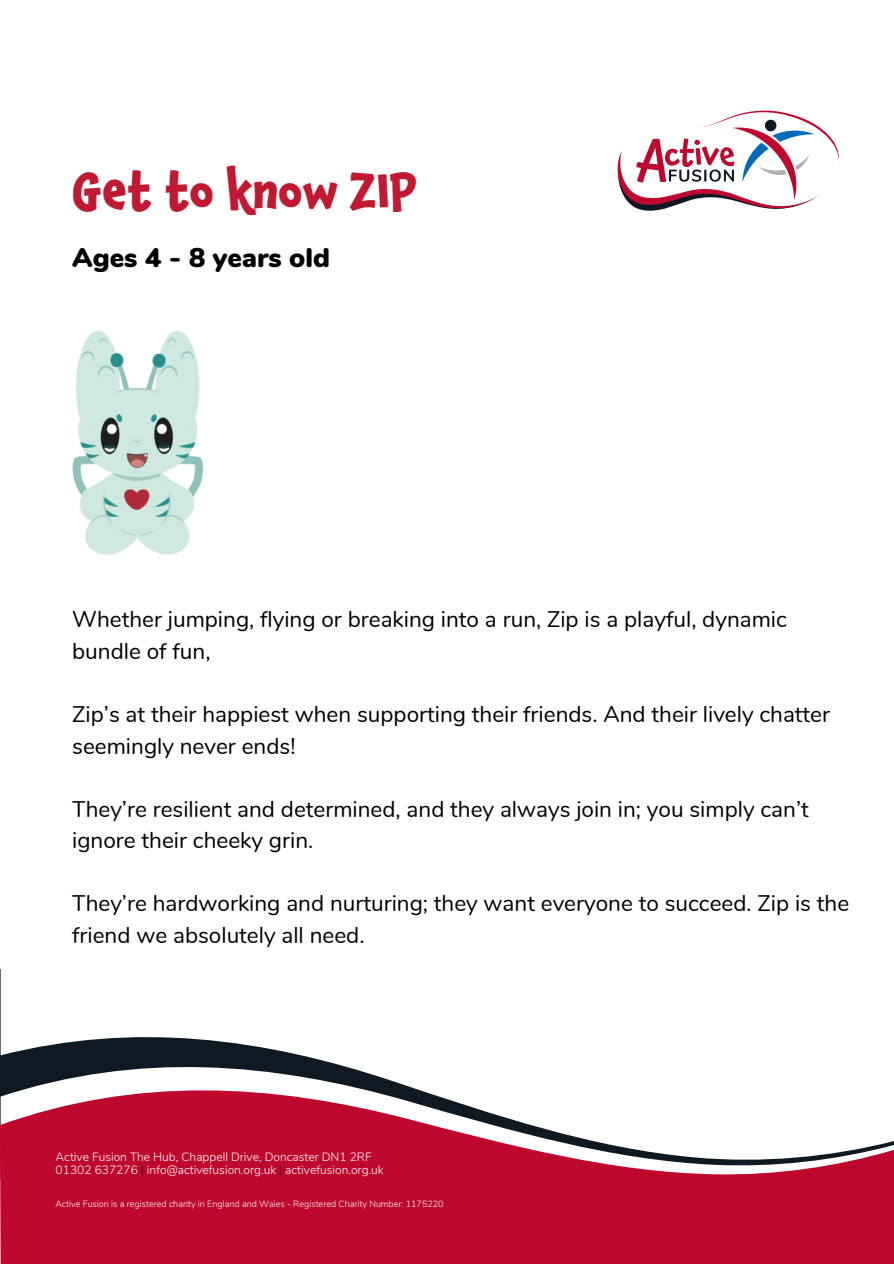
<style>
.page{position:relative;width:894px;height:1264px;background:#fff}
.page>*{position:absolute;margin:0;border:0;box-sizing:border-box;transform-origin:0 0}
.t1{font:700 47.25px "Chaloops W00";color:#c21933}
.t2{font:900 27px "Nunito";color:#000}
.t3{font:22.5px/31.5px "Nunito";color:#000}
.t4{font:300 12px/13.5px "Nunito";color:#fff}
.t5{font:300 9px "Nunito";color:#fff}
.s1{color:#0e1924}
</style>
<div class="page">
<div style="left:0;top:1076px;width:893px;height:187px;background:#bf082e"></div>
<svg style="left:1px;top:1037px;width:892px;height:126px"></svg>
<svg style="left:617px;top:110px;width:223px;height:101px"></svg>
<img style="left:72px;top:331px;width:132px;height:224px">
<h1 class="t1" style="left:72px;top:151px;width:347px">Get to know ZIP</h1>
<p class="t2" style="left:72px;top:240px;width:259px">Ages 4 - 8 years old</p>
<p class="t3" style="left:72px;top:604px;width:716px">Whether jumping, flying or breaking into a run, Zip is a playful, dynamic bundle of fun,</p>
<p class="t3" style="left:72px;top:699px;width:759px">Zip’s at their happiest when supporting their friends. And their lively chatter seemingly never ends!</p>
<p class="t3" style="left:72px;top:793px;width:738px">They’re resilient and determined, and they always join in; you simply can’t ignore their cheeky grin.</p>
<p class="t3" style="left:72px;top:888px;width:778px">They’re hardworking and nurturing; they want everyone to succeed. Zip is the friend we absolutely all need.</p>
<p class="t4" style="left:56px;top:1150px;width:329px">Active Fusion The Hub, Chappell Drive, Doncaster DN1 2RF<br>01302 637276 <span class="s1">|</span> info@activefusion.org.uk <span class="s1">|</span> activefusion.org.uk</p>
<p class="t5" style="left:55px;top:1198px;width:389px">Active Fusion is a registered charity in England and Wales - Registered Charity Number: 1175220</p>
</div>
